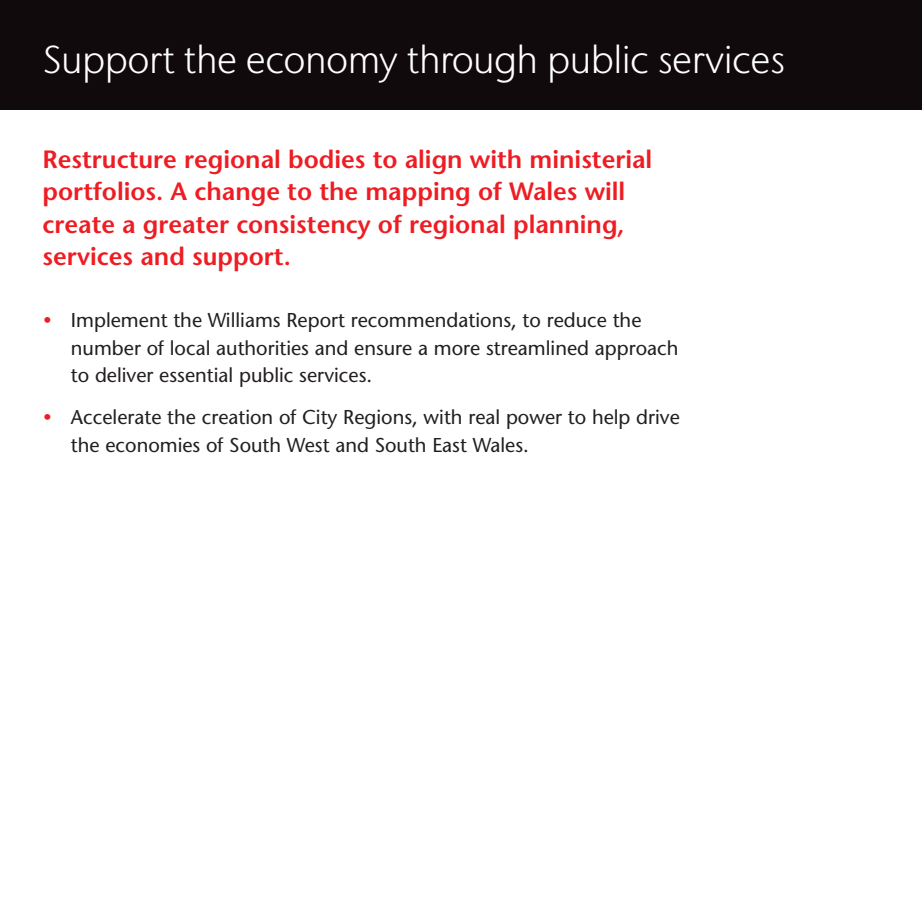
<style>
.page{position:relative;width:922px;height:922px;background:#fff}
.page>*{position:absolute;margin:0;border:0;box-sizing:border-box;transform-origin:0 0}
.page_heads{font:300 38.75px "Stone Sans IIITC Pro";letter-spacing:-.015em;color:#fff}
.RED_SUBS_simon{font:600 25px/32.5px "Stone Sans";color:#ee1d23}
.t1{font:20px/27.5px "Stone Sans";color:#231f20}
.s1{font-family:"Stone Sans IIITC Pro";font-weight:300;color:#ee1d23}
</style>
<div class="page">
<div style="left:0;top:0;width:921px;height:110px;background:#110a0c"></div>
<p class="page_heads" style="left:43px;top:35px;width:743px">Support the economy through public services</p>
<p class="RED_SUBS_simon" style="left:43px;top:143px;width:611px">Restructure regional bodies to align with ministerial portfolios. A change to the mapping of Wales will create a greater consistency of regional planning, services and support.</p>
<p class="t1" style="left:71px;top:306px;width:609px;text-indent:-28px"><span class="s1">•</span> Implement the Williams Report recommendations, to reduce the number of local authorities and ensure a more streamlined approach to deliver essential public services.</p>
<p class="t1" style="left:71px;top:403px;width:610px;text-indent:-28px"><span class="s1">•</span> Accelerate the creation of City Regions, with real power to help drive the economies of South West and South East Wales.</p>
</div>
